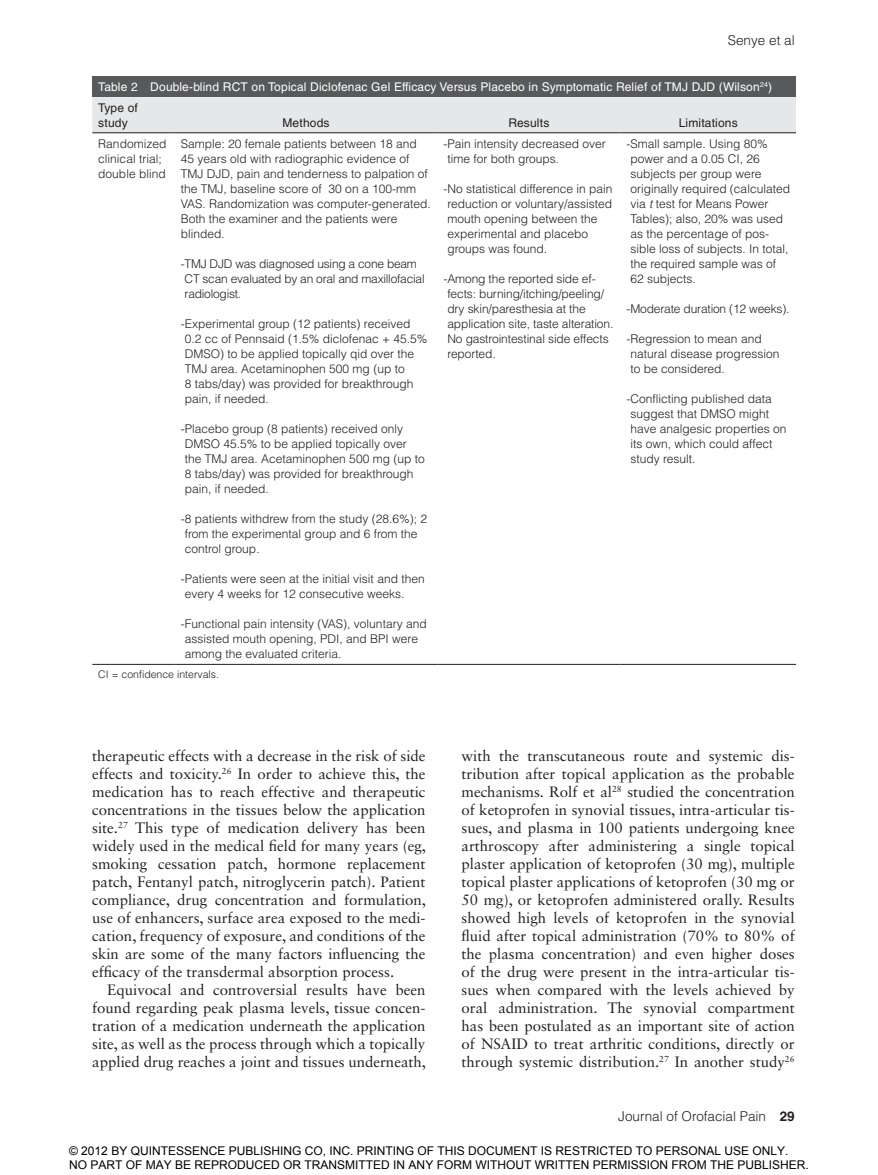
<style>
.page{position:relative;width:878px;height:1175px;background:#fff}
.page>*{position:absolute;margin:0;border:0;box-sizing:border-box;transform-origin:0 0}
.t1{font:15px/18px "Sabon LT Std";color:#221f20;text-align:justify}
.t2{font:300 13.5px "Helvetica LT Std";color:#221f20}
.t3{font:300 12px/15px "Helvetica LT Std";color:#221f20}
.t4{font:12px/14.4px "Arial";color:#000}
.t5{font:12px/20.5px "Helvetica LT Std";letter-spacing:.015em;color:#fff}
.t6{font:300 12px/15px "Helvetica LT Std";letter-spacing:-.02em;color:#221f20}
.t7{font:12px "Helvetica LT Std";letter-spacing:.015em;color:#221f20}
.t8{font:300 10.5px "Helvetica LT Std";color:#221f20}
.s1{color:#221f20}
.s2{font-style:italic}
.s3{font-weight:700}
</style>
<div class="page">
<div style="left:92px;top:76px;width:704px;height:21px;background:#58595b"></div>
<div style="left:92px;top:97px;width:704px;height:35px;background:#e6e7e8"></div>
<hr style="left:175px;top:132px;width:262px;height:1px;background:#221f20">
<hr style="left:437px;top:132px;width:183px;height:1px;background:#221f20">
<hr style="left:620px;top:132px;width:176px;height:1px;background:#221f20">
<hr style="left:92px;top:664px;width:83px;height:1px;background:#221f20">
<hr style="left:175px;top:664px;width:262px;height:1px;background:#221f20">
<hr style="left:437px;top:664px;width:183px;height:1px;background:#221f20">
<hr style="left:620px;top:664px;width:176px;height:1px;background:#221f20">
<hr style="left:92px;top:132px;width:83px;height:1px;background:#221f20">
<p class="t2" style="left:727px;top:32px;width:68px">Senye et al</p>
<p class="t5" style="left:98px;top:77px;width:675px">Table 2 Double-blind RCT on Topical Diclofenac Gel Efficacy Versus Placebo in Symptomatic Relief of TMJ DJD (Wilson<sup>24</sup>)<br><span class="s1">Type of</span></p>
<p class="t7" style="left:98px;top:116px;width:31px">study</p>
<p class="t7" style="left:282px;top:116px;width:49px">Methods</p>
<p class="t7" style="left:508px;top:116px;width:42px">Results</p>
<p class="t7" style="left:678px;top:116px;width:61px">Limitations</p>
<p class="t3" style="left:98px;top:136px;width:70px">Randomized clinical trial; double blind</p>
<p class="t3" style="left:181px;top:136px;width:251px">Sample: 20 female patients between 18 and 45 years old with radiographic evidence of TMJ DJD, pain and tenderness to palpation of the TMJ, baseline score of 30 on a 100-mm VAS. Randomization was computer-generated.<br>Both the examiner and the patients were blinded.</p>
<p class="t6" style="left:184px;top:256px;width:241px;text-indent:-4px">-TMJ DJD was diagnosed using a cone beam<br>CT scan evaluated by an oral and maxillofacial radiologist.</p>
<p class="t3" style="left:185px;top:316px;width:244px;text-indent:-4px">-Experimental group (12 patients) received 0.2 cc of Pennsaid (1.5% diclofenac + 45.5% DMSO) to be applied topically qid over the TMJ area. Acetaminophen 500 mg (up to<br>8 tabs/day) was provided for breakthrough pain, if needed.</p>
<p class="t3" style="left:185px;top:421px;width:241px;text-indent:-4px">-Placebo group (8 patients) received only DMSO 45.5% to be applied topically over the TMJ area. Acetaminophen 500 mg (up to 8 tabs/day) was provided for breakthrough pain, if needed.</p>
<p class="t3" style="left:185px;top:511px;width:244px;text-indent:-4px">-8 patients withdrew from the study (28.6%); 2 from the experimental group and 6 from the control group.</p>
<p class="t3" style="left:185px;top:571px;width:241px;text-indent:-4px">-Patients were seen at the initial visit and then every 4 weeks for 12 consecutive weeks.</p>
<p class="t3" style="left:185px;top:616px;width:244px;text-indent:-4px">-Functional pain intensity (VAS), voluntary and assisted mouth opening, PDI, and BPI were among the evaluated criteria.</p>
<p class="t3" style="left:630px;top:136px;width:161px;text-indent:-4px">-Small sample. Using 80% power and a 0.05 CI, 26 subjects per group were originally required (calculated via <span class="s2">t</span> test for Means Power<br>Tables); also, 20% was used as the percentage of pos&shy;sible loss of subjects. In total, the required sample was of<br>62 subjects.</p>
<p class="t3" style="left:626px;top:301px;width:165px">-Moderate duration (12 weeks).</p>
<p class="t3" style="left:630px;top:331px;width:150px;text-indent:-4px">-Regression to mean and natural disease progression to be considered.</p>
<p class="t3" style="left:630px;top:391px;width:158px;text-indent:-4px">-Conflicting published data suggest that DMSO might have analgesic properties on its own, which could affect study result.</p>
<p class="t3" style="left:447px;top:136px;width:160px;text-indent:-4px">-Pain intensity decreased over time for both groups.</p>
<p class="t3" style="left:447px;top:181px;width:166px;text-indent:-4px">-No statistical difference in pain reduction or voluntary/assisted mouth opening between the experimental and placebo groups was found.</p>
<p class="t3" style="left:447px;top:271px;width:167px;text-indent:-4px">-Among the reported side ef&shy;fects: burning/itching/peeling/ dry skin/paresthesia at the application site, taste alteration.<br>No gastrointestinal side effects reported.</p>
<p class="t8" style="left:98px;top:667px;width:122px">CI = confidence intervals.</p>
<p class="t1" style="left:92px;top:746px;width:335px">therapeutic effects with a decrease in the risk of side effects and toxicity.<sup>26</sup> In order to achieve this, the medication has to reach effective and therapeutic concentrations in the tissues below the application site.<sup>27</sup> This type of medication delivery has been widely used in the medical field for many years (eg, smoking cessation patch, hormone replacement patch, Fentanyl patch, nitroglycerin patch). Patient compliance, drug concentration and formulation, use of enhancers, surface area exposed to the medi&shy;cation, frequency of exposure, and conditions of the skin are some of the many factors influencing the efficacy of the transdermal absorption process.</p>
<p class="t1" style="left:92px;top:980px;width:335px;text-indent:15px">Equivocal and controversial results have been found regarding peak plasma levels, tissue concen&shy;tration of a medication underneath the application site, as well as the process through which a topically applied drug reaches a joint and tissues underneath,</p>
<p class="t1" style="left:461px;top:746px;width:335px">with the transcutaneous route and systemic dis&shy;tribution after topical application as the probable mechanisms. Rolf et al<sup>28</sup> studied the concentration of ketoprofen in synovial tissues, intra-articular tis&shy;sues, and plasma in 100 patients undergoing knee arthroscopy after administering a single topical plaster application of ketoprofen (30 mg), multiple topical plaster applications of ketoprofen (30 mg or 50 mg), or ketoprofen administered orally. Results showed high levels of ketoprofen in the synovial fluid after topical administration (70% to 80% of the plasma concentration) and even higher doses of the drug were present in the intra-articular tis&shy;sues when compared with the levels achieved by oral administration. The synovial compartment has been postulated as an important site of action of NSAID to treat arthritic conditions, directly or through systemic distribution.<sup>27</sup> In another study<sup>26</sup></p>
<p class="t2" style="left:618px;top:1107px;width:178px">Journal of Orofacial Pain <span class="s3">29</span></p>
<p class="t4" style="left:69px;top:1143px;width:741px">© 2012 BY QUINTESSENCE PUBLISHING CO, INC. PRINTING OF THIS DOCUMENT IS RESTRICTED TO PERSONAL USE ONLY.<br>NO PART OF MAY BE REPRODUCED OR TRANSMITTED IN ANY FORM WITHOUT WRITTEN PERMISSION FROM THE PUBLISHER.</p>
</div>
